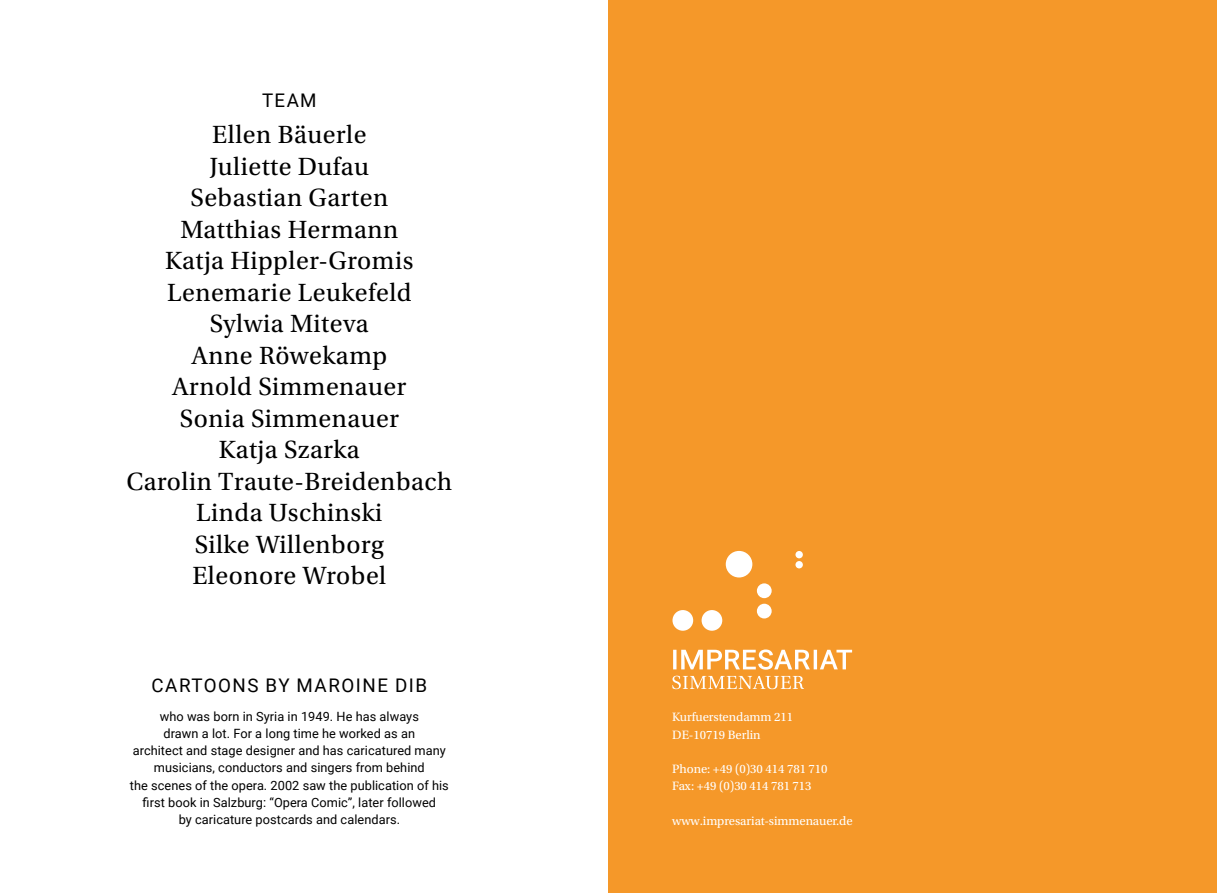
<style>
.page{position:relative;width:1217px;height:893px;background:#fff}
.page>*{position:absolute;margin:0;border:0;box-sizing:border-box;transform-origin:0 0}
.t1{font:26.25px/31.5px "Utopia Std";letter-spacing:.02em;color:#000;text-align:center}
.t2{font:18.75px "Roboto";letter-spacing:.08em;color:#000}
.t3{font:12.75px/17.2px "Roboto";letter-spacing:.005em;color:#000;text-align:center}
.t4{font:12.75px/17.2px "Utopia Std";letter-spacing:-.005em;color:#fff}
</style>
<div class="page">
<div style="left:608px;top:0;width:608px;height:893px;background:#f59829"></div>
<svg style="left:672px;top:551px;width:130px;height:80px"></svg>
<svg style="left:672px;top:676px;width:131px;height:13px"></svg>
<svg style="left:673px;top:649px;width:178px;height:21px"></svg>
<h2 class="t2" style="left:262px;top:87px;width:56px">TEAM</h2>
<p class="t1" style="left:126px;top:120px;width:327px">Ellen Bäuerle<br>Juliette Dufau<br>Sebastian Garten<br>Matthias Hermann<br>Katja Hippler-Gromis<br>Lenemarie Leukefeld<br>Sylwia Miteva<br>Anne Röwekamp<br>Arnold Simmenauer<br>Sonia Simmenauer<br>Katja Szarka<br>Carolin Traute-Breidenbach<br>Linda Uschinski<br>Silke Willenborg<br>Eleonore Wrobel</p>
<h2 class="t2" style="left:151px;top:672px;width:277px">CARTOONS BY MAROINE DIB</h2>
<p class="t3" style="left:130px;top:707px;width:320px">who was born in Syria in 1949. He has always<br>drawn a lot. For a long time he worked as an<br>architect and stage designer and has caricatured many musicians, conductors and singers from behind<br>the scenes of the opera. 2002 saw the publication of his first book in Salzburg: “Opera Comic”, later followed<br>by caricature postcards and calendars.</p>
<p class="t4" style="left:672px;top:709px;width:122px">Kurfuerstendamm 211<br>DE-10719 Berlin</p>
<p class="t4" style="left:672px;top:761px;width:157px">Phone: +49 (0)30 414 781 710<br>Fax: +49 (0)30 414 781 713</p>
<p class="t4" style="left:672px;top:812px;width:182px">www.impresariat-simmenauer.de</p>
</div>
